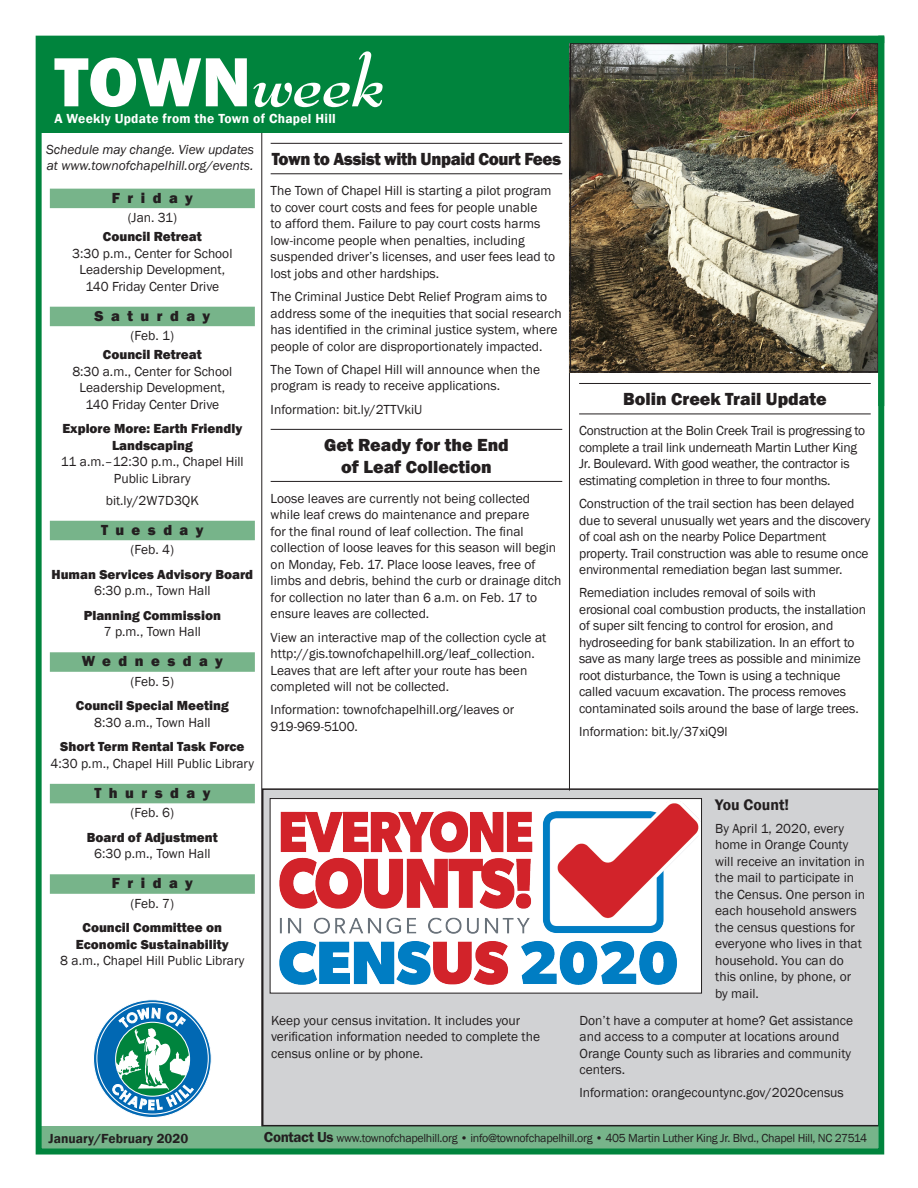
<style>
.page{position:relative;width:918px;height:1188px;background:#fff}
.page>*{position:absolute;margin:0;border:0;box-sizing:border-box;transform-origin:0 0}
.t1{font:800 72px "Franklin Gothic";color:#fff}
.t2{font:800 18px/21.6px "Franklin Gothic";color:#231f20;text-align:center}
.t3{font:800 18px "Franklin Gothic";letter-spacing:-.025em;color:#231f20;scale:.95 1}
.Feature_Title{font:600 15.75px "Franklin Gothic";color:#231f20}
.Day{font:800 15px "Franklin Gothic";letter-spacing:.5em;color:#231f20}
.Meeting_Info{font:13.5px/16.5px "Franklin Gothic";color:#231f20}
.Meeting_Info_Bold{font:800 13.5px/16.5px "Franklin Gothic";color:#231f20;text-align:center}
.Meeting_Info-2{font:13.5px/16.5px "Franklin Gothic";letter-spacing:-.02em;color:#231f20}
.Meeting_Info-3{font:italic 13.5px/16.5px "Franklin Gothic";color:#231f20}
.t4{font:600 13.5px "Franklin Gothic";letter-spacing:.02em;color:#fff}
.Meeting_Info-4{font:600 13.5px "Franklin Gothic";color:#231f20}
.t5{font:12px "Franklin Gothic";letter-spacing:-.025em;color:#231f20}
.s1{font-family:"Bernhard Modern Std";font-weight:700;font-style:italic}
.s2{font-family:"Franklin Gothic URW Dem";font-size:15px}
</style>
<div class="page">
<div style="left:41px;top:40px;width:837px;height:93px;background:#00843d"></div>
<div style="left:40px;top:1126px;width:838px;height:23px;background:#77b48a"></div>
<div style="left:263px;top:789px;width:616px;height:337px;background:#d1d2d4"></div>
<div style="left:262px;top:788px;width:618px;height:338px;border:2px solid #231f20"></div>
<hr style="left:271px;top:143px;width:291px;height:1px;background:#231f20">
<hr style="left:271px;top:173px;width:291px;height:1px;background:#231f20">
<hr style="left:271px;top:429px;width:291px;height:1px;background:#231f20">
<hr style="left:271px;top:481px;width:291px;height:1px;background:#231f20">
<hr style="left:569px;top:134px;width:1px;height:657px;background:#231f20">
<div style="left:50px;top:189px;width:205px;height:19px;background:#77b48a"></div>
<div style="left:50px;top:307px;width:205px;height:19px;background:#77b48a"></div>
<div style="left:50px;top:521px;width:205px;height:19px;background:#77b48a"></div>
<div style="left:50px;top:652px;width:205px;height:20px;background:#77b48a"></div>
<div style="left:50px;top:784px;width:205px;height:19px;background:#77b48a"></div>
<div style="left:50px;top:874px;width:205px;height:20px;background:#77b48a"></div>
<hr style="left:579px;top:383px;width:292px;height:1px;background:#231f20">
<hr style="left:579px;top:414px;width:292px;height:1px;background:#231f20">
<div style="left:270px;top:799px;width:432px;height:194px;background:#fff"></div>
<img style="left:279px;top:803px;width:420px;height:182px">
<div style="left:270px;top:798px;width:432px;height:195px;border:1px solid #231f20"></div>
<img style="left:573px;top:46px;width:303px;height:324px">
<div style="left:570px;top:43px;width:309px;height:330px;border:2px solid #231f20"></div>
<div style="left:36px;top:36px;width:848px;height:1119px;border:6px solid #00843d"></div>
<hr style="left:262px;top:133px;width:1px;height:993px;background:#231f20">
<svg style="left:93px;top:1000px;width:118px;height:118px"></svg>
<div style="left:97px;top:1003px;width:111px;height:111px;background:#0168b3;border-radius:50%"></div>
<svg style="left:113px;top:1008px;width:81px;height:102px"></svg>
<div style="left:514px;top:37px;width:370px;height:6px;background:#00843d"></div>
<div style="left:878px;top:36px;width:6px;height:370px;background:#00843d"></div>
<p class="t1" style="left:54px;top:36px;width:331px">TOWN<span class="s1">week</span></p>
<p class="t4" style="left:54px;top:110px;width:283px">A Weekly Update from the Town of Chapel Hill</p>
<p class="Meeting_Info-3" style="left:46px;top:141px;width:209px">Schedule may change. View updates at www.townofchapelhill.org/events.</p>
<p class="t3" style="left:272px;top:148px;width:306px">Town to Assist with Unpaid Court Fees</p>
<p class="Meeting_Info" style="left:271px;top:183px;width:286px">The Town of Chapel Hill is starting a pilot program to cover court costs and fees for people unable<br>to afford them. Failure to pay court costs harms low-income people when penalties, including suspended driver’s licenses, and user fees lead to lost jobs and other hardships.</p>
<p class="Meeting_Info" style="left:271px;top:289px;width:292px">The Criminal Justice Debt Relief Program aims to address some of the inequities that social research has identified in the criminal justice system, where people of color are disproportionately impacted.</p>
<p class="Meeting_Info" style="left:271px;top:361px;width:271px">The Town of Chapel Hill will announce when the program is ready to receive applications.</p>
<p class="Meeting_Info" style="left:271px;top:401px;width:153px">Information: bit.ly/2TTVkiU</p>
<p class="t2" style="left:324px;top:434px;width:186px">Get Ready for the End of Leaf Collection</p>
<p class="Meeting_Info" style="left:271px;top:490px;width:292px">Loose leaves are currently not being collected while leaf crews do maintenance and prepare<br>for the final round of leaf collection. The final collection of loose leaves for this season will begin on Monday, Feb. 17. Place loose leaves, free of limbs and debris, behind the curb or drainage ditch for collection no later than 6 a.m. on Feb. 17 to ensure leaves are collected.</p>
<p class="Meeting_Info" style="left:271px;top:629px;width:277px">View an interactive map of the collection cycle at http://gis.townofchapelhill.org/leaf_collection.<br>Leaves that are left after your route has been completed will not be collected.</p>
<p class="Meeting_Info" style="left:271px;top:702px;width:245px">Information: townofchapelhill.org/leaves or<br>919-969-5100.</p>
<p class="Day" style="left:112px;top:188px;width:82px">Friday</p>
<p class="Meeting_Info" style="left:128px;top:209px;width:51px">(Jan. 31)</p>
<p class="Meeting_Info_Bold" style="left:103px;top:228px;width:100px">Council Retreat</p>
<p class="Meeting_Info" style="left:72px;top:245px;width:162px;text-align:center">3:30 p.m., Center for School<br>Leadership Development,<br>140 Friday Center Drive</p>
<p class="Day" style="left:95px;top:306px;width:117px">Saturday</p>
<p class="Meeting_Info" style="left:131px;top:328px;width:45px">(Feb. 1)</p>
<p class="Meeting_Info_Bold" style="left:103px;top:346px;width:100px">Council Retreat</p>
<p class="Meeting_Info" style="left:72px;top:363px;width:162px;text-align:center">8:30 a.m., Center for School<br>Leadership Development,<br>140 Friday Center Drive</p>
<p class="Meeting_Info_Bold" style="left:62px;top:420px;width:181px">Explore More: Earth Friendly<br>Landscaping</p>
<p class="Meeting_Info" style="left:61px;top:454px;width:184px;text-align:center">11 a.m.–12:30 p.m., Chapel Hill<br>Public Library</p>
<p class="Meeting_Info" style="left:106px;top:492px;width:95px">bit.ly/2W7D3QK</p>
<p class="Day" style="left:101px;top:520px;width:104px">Tuesday</p>
<p class="Meeting_Info" style="left:131px;top:542px;width:45px">(Feb. 4)</p>
<p class="Meeting_Info_Bold" style="left:52px;top:566px;width:203px">Human Services Advisory Board</p>
<p class="Meeting_Info" style="left:94px;top:583px;width:118px">6:30 p.m., Town Hall</p>
<p class="Meeting_Info_Bold" style="left:84px;top:607px;width:139px">Planning Commission</p>
<p class="Meeting_Info" style="left:104px;top:624px;width:99px">7 p.m., Town Hall</p>
<p class="Day" style="left:82px;top:652px;width:143px">Wednesday</p>
<p class="Meeting_Info" style="left:131px;top:673px;width:45px">(Feb. 5)</p>
<p class="Meeting_Info_Bold" style="left:76px;top:697px;width:154px">Council Special Meeting</p>
<p class="Meeting_Info" style="left:94px;top:714px;width:118px">8:30 a.m., Town Hall</p>
<p class="Meeting_Info_Bold" style="left:60px;top:738px;width:186px">Short Term Rental Task Force</p>
<p class="Meeting_Info" style="left:51px;top:755px;width:205px">4:30 p.m., Chapel Hill Public Library</p>
<p class="Day" style="left:94px;top:783px;width:118px">Thursday</p>
<p class="Meeting_Info" style="left:131px;top:805px;width:45px">(Feb. 6)</p>
<p class="Meeting_Info_Bold" style="left:87px;top:829px;width:132px">Board of Adjustment</p>
<p class="Meeting_Info" style="left:94px;top:846px;width:118px">6:30 p.m., Town Hall</p>
<p class="Day" style="left:112px;top:874px;width:82px">Friday</p>
<p class="Meeting_Info" style="left:131px;top:895px;width:45px">(Feb. 7)</p>
<p class="Meeting_Info_Bold" style="left:76px;top:919px;width:154px">Council Committee on<br>Economic Sustainability</p>
<p class="Meeting_Info" style="left:60px;top:953px;width:186px">8 a.m., Chapel Hill Public Library</p>
<p class="t2" style="left:623px;top:389px;width:205px">Bolin Creek Trail Update</p>
<p class="Meeting_Info-2" style="left:579px;top:423px;width:288px">Construction at the Bolin Creek Trail is progressing to complete a trail link underneath Martin Luther King Jr. Boulevard. With good weather, the contractor is estimating completion in three to four months.</p>
<p class="Meeting_Info" style="left:579px;top:496px;width:293px">Construction of the trail section has been delayed due to several unusually wet years and the discovery of coal ash on the nearby Police Department property. Trail construction was able to resume once environmental remediation began last summer.</p>
<p class="Meeting_Info" style="left:579px;top:585px;width:288px">Remediation includes removal of soils with erosional coal combustion products, the installation of super silt fencing to control for erosion, and hydroseeding for bank stabilization. In an effort to save as many large trees as possible and minimize root disturbance, the Town is using a technique called vacuum excavation. The process removes contaminated soils around the base of large trees.</p>
<p class="Meeting_Info" style="left:579px;top:724px;width:150px">Information: bit.ly/37xiQ9l</p>
<p class="Feature_Title" style="left:715px;top:795px;width:76px">You Count!</p>
<p class="Meeting_Info" style="left:715px;top:821px;width:151px">By April 1, 2020, every home in Orange County will receive an invitation in the mail to participate in the Census. One person in each household answers the census questions for everyone who lives in that household. You can do this online, by phone, or by mail.</p>
<p class="Meeting_Info-4" style="left:49px;top:1130px;width:141px">January/February 2020</p>
<p class="Meeting_Info" style="left:271px;top:1012px;width:270px">Keep your census invitation. It includes your verification information needed to complete the census online or by phone.</p>
<p class="Meeting_Info" style="left:580px;top:1012px;width:275px">Don’t have a computer at home? Get assistance and access to a computer at locations around Orange County such as libraries and community centers.</p>
<p class="Meeting_Info" style="left:580px;top:1085px;width:266px">Information: orangecountync.gov/2020census</p>
<p class="t5" style="left:264px;top:1130px;width:605px"><span class="s2">Contact Us</span> www.townofchapelhill.org • info@townofchapelhill.org • 405 Martin Luther King Jr. Blvd., Chapel Hill, NC 27514</p>
</div>
